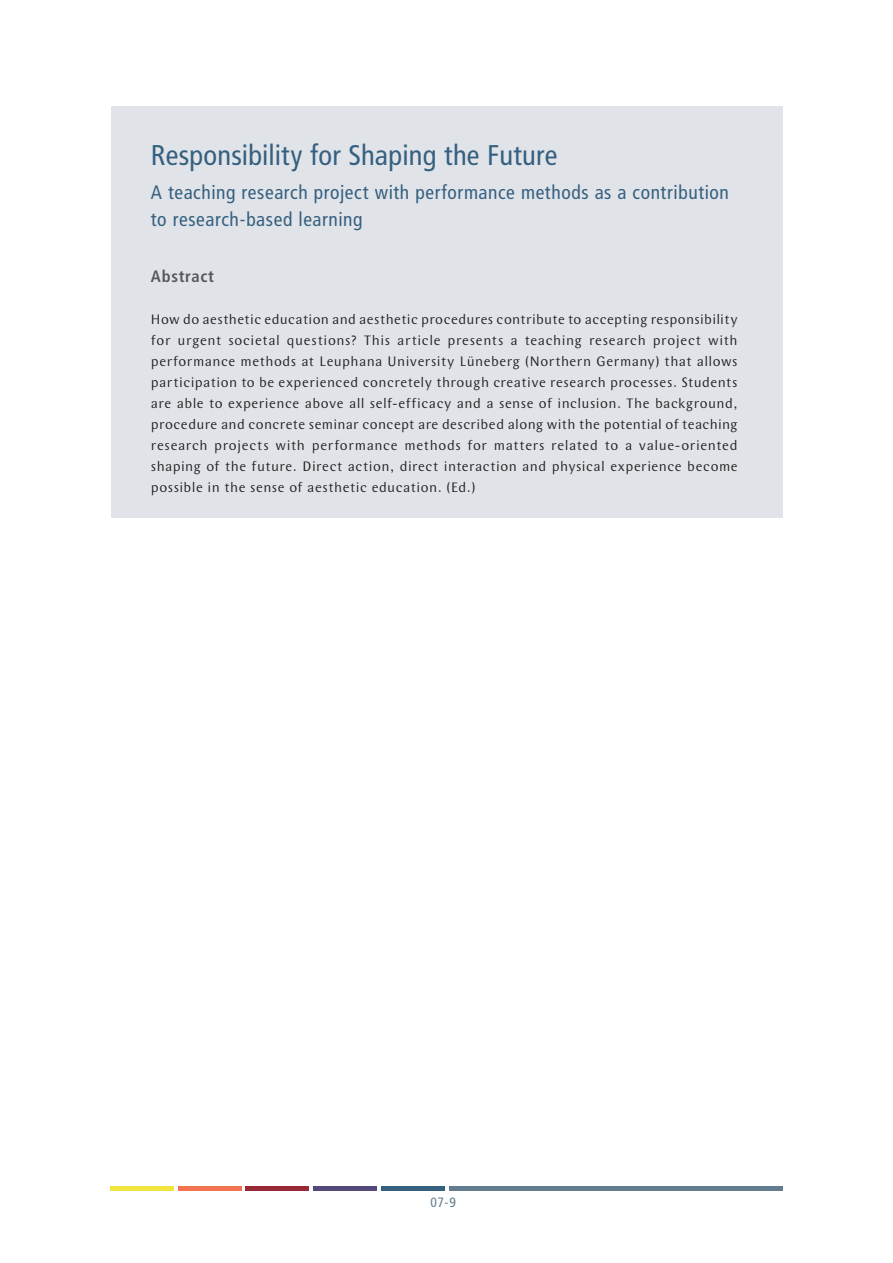
<style>
.page{position:relative;width:893px;height:1263px;background:#fff}
.page>*{position:absolute;margin:0;border:0;box-sizing:border-box;transform-origin:0 0}
.t1{font:condensed 28.5px "Frutiger LT Std";letter-spacing:.005em;color:#366080}
.t2{font:condensed 19.5px/27px "Frutiger LT Std";letter-spacing:.03em;color:#366080}
.t3{font:700 condensed 16.5px "Frutiger LT Std";letter-spacing:.04em;color:#57585a}
.t4{font:14.25px/21px "Wunderlich";letter-spacing:.035em;color:#231f20;text-align:justify}
.t5{font:condensed 13.5px "Frutiger LT Std";color:#617d8f}
</style>
<div class="page">
<div style="left:111px;top:1186px;width:63px;height:5px;background:#f0e53d"></div>
<div style="left:178px;top:1186px;width:64px;height:5px;background:#f3744f"></div>
<div style="left:246px;top:1186px;width:63px;height:5px;background:#972a36"></div>
<div style="left:313px;top:1186px;width:64px;height:5px;background:#544979"></div>
<div style="left:381px;top:1186px;width:63px;height:5px;background:#366080"></div>
<div style="left:449px;top:1186px;width:333px;height:5px;background:#617d8f"></div>
<div style="left:111px;top:106px;width:671px;height:411px;background:#e0e4e8"></div>
<h1 class="t1" style="left:151px;top:139px;width:408px">Responsibility for Shaping the Future</h1>
<h2 class="t2" style="left:151px;top:179px;width:579px">A teaching research project with performance methods as a contribution to research-based learning</h2>
<p class="t3" style="left:151px;top:266px;width:65px">Abstract</p>
<p class="t4" style="left:151px;top:308px;width:588px">How do aesthetic education and aesthetic procedures contribute to accepting responsibility for urgent societal questions? This article presents a teaching research project with performance methods at Leuphana University Lüneberg (Northern Germany) that allows participation to be experienced concretely through creative research processes. Students are able to experience above all self-efficacy and a sense of inclusion. The background, procedure and concrete seminar concept are described along with the potential of teaching research projects with performance methods for matters related to a value-oriented shaping of the future. Direct action, direct interaction and physical experience become possible in the sense of aesthetic education. (Ed.)</p>
<p class="t5" style="left:430px;top:1195px;width:27px">07-9</p>
</div>
